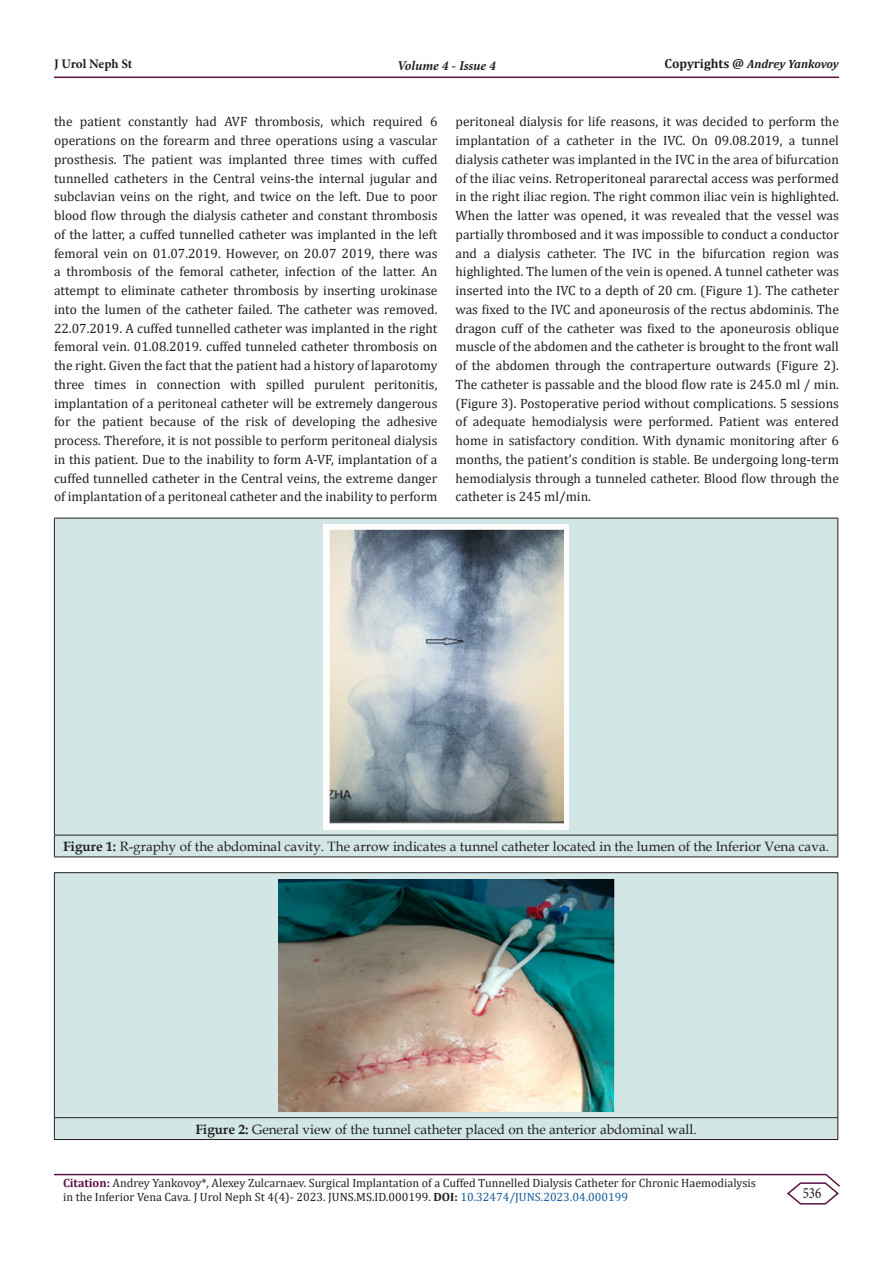
<style>
.page{position:relative;width:893px;height:1263px;background:#fff}
.page>*{position:absolute;margin:0;border:0;box-sizing:border-box;transform-origin:0 0}
.t1{font:15.75px "Minion Pro";color:#231f20;scale:.83 1}
.t2{font:13.5px/18.8px "Cambria";color:#231f20;text-align:justify}
.t3{font:13.5px "Book Antiqua";color:#231f20}
.t4{font:italic 700 13.5px "Minion Pro";letter-spacing:-.005em;color:#231f20}
.t5{font:700 13.05px "Minion Pro";letter-spacing:-.01em;color:#231f20}
.t6{font:12px/14.4px "Cambria";color:#231f20}
.t7{font:italic 700 12px "Cambria";letter-spacing:-.005em;color:#231f20}
.s1{font-style:normal;font-size:13.05px}
.s2{font-weight:700}
.s3{font-weight:700;color:#5c1043}
.s4{color:#175d9e}
</style>
<div class="page">
<hr style="left:54px;top:77px;width:785px;height:1px;background:#5c1043">
<hr style="left:54px;top:1174px;width:772px;height:1px;background:#5c1043">
<svg style="left:786px;top:1173px;width:54px;height:32px"></svg>
<div style="left:55px;top:519px;width:782px;height:337px;background:#d2e6e6"></div>
<hr style="left:54px;top:518px;width:784px;height:1px;background:#231f20">
<hr style="left:54px;top:518px;width:1px;height:317px;background:#231f20">
<hr style="left:837px;top:518px;width:1px;height:317px;background:#231f20">
<hr style="left:54px;top:835px;width:784px;height:1px;background:#231f20">
<svg style="left:54px;top:835px;width:1px;height:21px"></svg>
<svg style="left:837px;top:835px;width:1px;height:21px"></svg>
<hr style="left:54px;top:856px;width:784px;height:1px;background:#231f20">
<img style="left:324px;top:524px;width:244px;height:305px">
<div style="left:55px;top:873px;width:782px;height:266px;background:#d2e6e6"></div>
<hr style="left:54px;top:872px;width:784px;height:1px;background:#231f20">
<hr style="left:54px;top:873px;width:1px;height:244px;background:#231f20">
<hr style="left:837px;top:873px;width:1px;height:244px;background:#231f20">
<hr style="left:54px;top:1117px;width:784px;height:1px;background:#231f20">
<svg style="left:54px;top:1118px;width:1px;height:21px"></svg>
<svg style="left:837px;top:1118px;width:1px;height:21px"></svg>
<hr style="left:54px;top:1139px;width:784px;height:1px;background:#231f20">
<img style="left:278px;top:880px;width:337px;height:232px">
<p class="t5" style="left:54px;top:55px;width:80px">J Urol Neph St</p>
<p class="t4" style="left:397px;top:56px;width:100px">Volume 4 - Issue 4</p>
<p class="t7" style="left:665px;top:55px;width:176px"><span class="s1">Copyrights @</span> Andrey Yankovoy</p>
<p class="t2" style="left:54px;top:112px;width:385px">the patient constantly had AVF thrombosis, which required 6 operations on the forearm and three operations using a vascular prosthesis. The patient was implanted three times with cuffed tunnelled catheters in the Central veins-the internal jugular and subclavian veins on the right, and twice on the left. Due to poor blood flow through the dialysis catheter and constant thrombosis of the latter, a cuffed tunnelled catheter was implanted in the left femoral vein on 01.07.2019. However, on 20.07 2019, there was a thrombosis of the femoral catheter, infection of the latter. An attempt to eliminate catheter thrombosis by inserting urokinase into the lumen of the catheter failed. The catheter was removed.<br>22.07.2019. A cuffed tunnelled catheter was implanted in the right femoral vein. 01.08.2019. cuffed tunneled catheter thrombosis on the right. Given the fact that the patient had a history of laparotomy three times in connection with spilled purulent peritonitis, implantation of a peritoneal catheter will be extremely dangerous for the patient because of the risk of developing the adhesive process. Therefore, it is not possible to perform peritoneal dialysis in this patient. Due to the inability to form A-VF, implantation of a cuffed tunnelled catheter in the Central veins, the extreme danger of implantation of a peritoneal catheter and the inability to perform</p>
<p class="t2" style="left:455px;top:112px;width:385px">peritoneal dialysis for life reasons, it was decided to perform the implantation of a catheter in the IVC. On 09.08.2019, a tunnel dialysis catheter was implanted in the IVC in the area of bifurcation of the iliac veins. Retroperitoneal pararectal access was performed in the right iliac region. The right common iliac vein is highlighted.<br>When the latter was opened, it was revealed that the vessel was partially thrombosed and it was impossible to conduct a conductor and a dialysis catheter. The IVC in the bifurcation region was highlighted. The lumen of the vein is opened. A tunnel catheter was inserted into the IVC to a depth of 20 cm. (Figure 1). The catheter was fixed to the IVC and aponeurosis of the rectus abdominis. The dragon cuff of the catheter was fixed to the aponeurosis oblique muscle of the abdomen and the catheter is brought to the front wall of the abdomen through the contraperture outwards (Figure 2).<br>The catheter is passable and the blood flow rate is 245.0 ml / min. (Figure 3). Postoperative period without complications. 5 sessions of adequate hemodialysis were performed. Patient was entered home in satisfactory condition. With dynamic monitoring after 6 months, the patient’s condition is stable. Be undergoing long-term hemodialysis through a tunneled catheter. Blood flow through the catheter is 245 ml/min.</p>
<p class="t3" style="left:63px;top:837px;width:767px"><span class="s2">Figure 1:</span> R-graphy of the abdominal cavity. The arrow indicates a tunnel catheter located in the lumen of the Inferior Vena cava.</p>
<p class="t3" style="left:195px;top:1119px;width:503px"><span class="s2">Figure 2:</span> General view of the tunnel catheter placed on the anterior abdominal wall.</p>
<p class="t6" style="left:63px;top:1175px;width:694px"><span class="s3">Citation:</span> Andrey Yankovoy*, Alexey Zulcarnaev. Surgical Implantation of a Cuffed Tunnelled Dialysis Catheter for Chronic Haemodialysis in the Inferior Vena Cava. J Urol Neph St 4(4)- 2023. JUNS.MS.ID.000199. <span class="s2">DOI:</span> <span class="s4">10.32474/JUNS.2023.04.000199</span></p>
<p class="t1" style="left:803px;top:1182px;width:24px">536</p>
</div>
